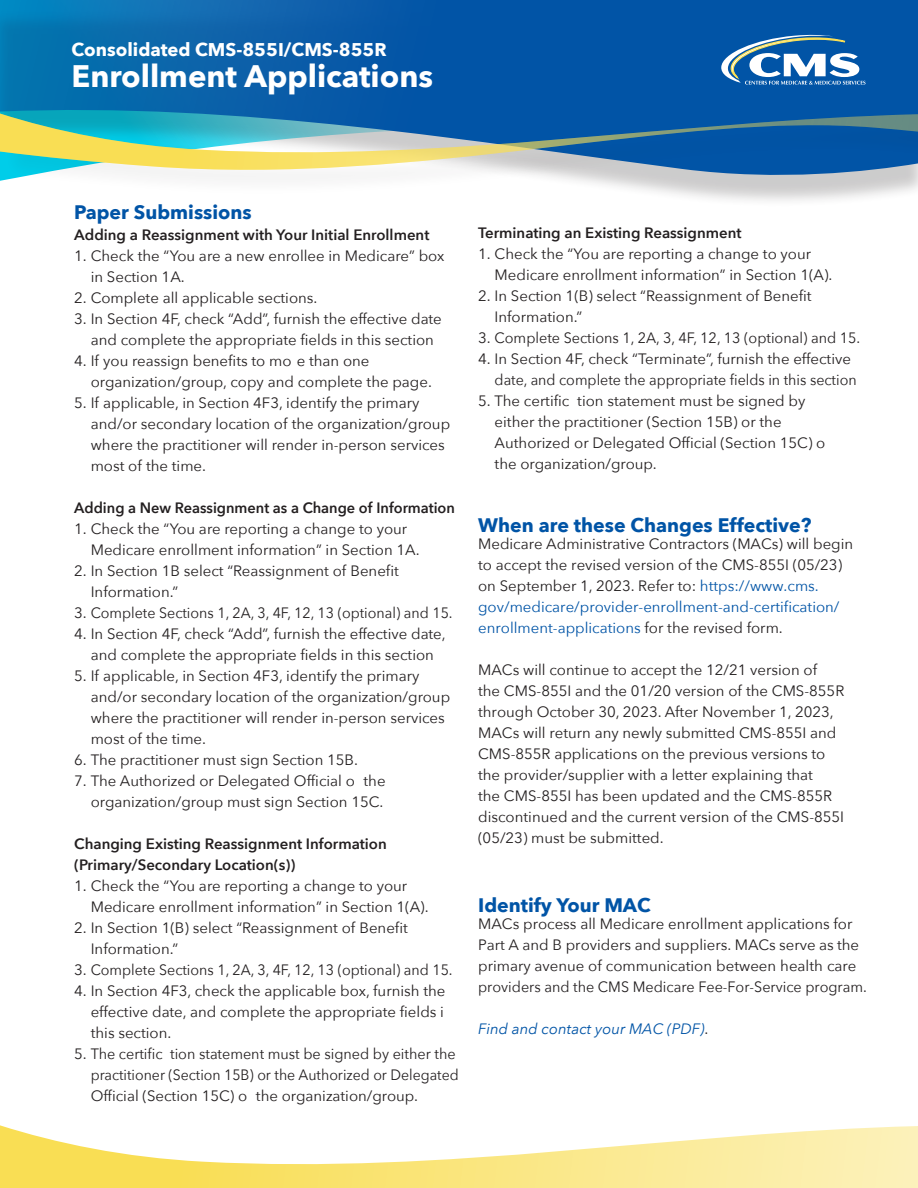
<style>
.page{position:relative;width:918px;height:1188px;background:#fff}
.page>*{position:absolute;margin:0;border:0;box-sizing:border-box;transform-origin:0 0}
.t1{font:700 31.05px "Avenir Next";color:#fff}
.t2{font:700 19.5px "Avenir Next";color:#0154a6}
.t3{font:700 18.45px "Avenir Next";color:#fff}
.t4{font:15px/21px "Avenir Next";color:#231f20}
.t5{font:600 15px "Avenir Next";color:#231f20}
.t6{font:15px "Avenir Next";color:#231f20;scale:.94 1}
.t7{font:15px "Avenir Next";color:#231f20;scale:.95 1}
.t8{font:italic 15px "Avenir Next";color:#0154a6}
.s1{color:#0154a6}
.s2{font-style:normal;color:#231f20}
</style>
<div class="page">
<svg style="left:0;top:0;width:918px;height:111px;background:#045ca8"></svg>
<svg style="left:721px;top:34px;width:145px;height:51px"></svg>
<div style="left:3px;top:118px;width:915px;height:80px;background:#231f20;opacity:.19"></div>
<svg style="left:0;top:111px;width:918px;height:75px"></svg>
<svg style="left:0;top:1125px;width:918px;height:63px"></svg>
<p class="t3" style="left:72px;top:33px;width:317px">Consolidated CMS-855I/CMS-855R</p>
<p class="t1" style="left:71px;top:49px;width:363px">Enrollment Applications</p>
<p class="t2" style="left:74px;top:195px;width:179px">Paper Submissions</p>
<p class="t5" style="left:74px;top:222px;width:357px">Adding a Reassignment with Your Initial Enrollment</p>
<p class="t4" style="left:74px;top:244px;width:372px">1. Check the “You are a new enrollee in Medicare” box</p>
<p class="t4" style="left:91px;top:265px;width:95px">in Section 1A.</p>
<p class="t4" style="left:74px;top:286px;width:245px">2. Complete all applicable sections.</p>
<p class="t4" style="left:74px;top:307px;width:369px">3. In Section 4F, check “Add”, furnish the effective date</p>
<p class="t4" style="left:91px;top:328px;width:345px">and complete the appropriate fields in this section</p>
<p class="t4" style="left:74px;top:349px;width:297px">4. If you reassign benefits to mo e than one</p>
<p class="t4" style="left:91px;top:370px;width:343px">organization/group, copy and complete the page.</p>
<p class="t4" style="left:74px;top:391px;width:347px">5. If applicable, in Section 4F3, identify the primary</p>
<p class="t4" style="left:91px;top:412px;width:361px">and/or secondary location of the organization/group</p>
<p class="t4" style="left:91px;top:433px;width:356px">where the practitioner will render in-person services</p>
<p class="t4" style="left:91px;top:454px;width:117px">most of the time.</p>
<p class="t5" style="left:74px;top:495px;width:382px">Adding a New Reassignment as a Change of Information</p>
<p class="t4" style="left:74px;top:517px;width:335px">1. Check the “You are reporting a change to your</p>
<p class="t4" style="left:91px;top:538px;width:330px">Medicare enrollment information” in Section 1A.</p>
<p class="t4" style="left:74px;top:559px;width:326px">2. In Section 1B select “Reassignment of Benefit</p>
<p class="t4" style="left:91px;top:580px;width:89px">Information.”</p>
<p class="t4" style="left:74px;top:601px;width:380px">3. Complete Sections 1, 2A, 3, 4F, 12, 13 (optional) and 15.</p>
<p class="t4" style="left:74px;top:622px;width:373px">4. In Section 4F, check “Add”, furnish the effective date,</p>
<p class="t4" style="left:91px;top:643px;width:345px">and complete the appropriate fields in this section</p>
<p class="t4" style="left:74px;top:664px;width:347px">5. If applicable, in Section 4F3, identify the primary</p>
<p class="t4" style="left:91px;top:685px;width:361px">and/or secondary location of the organization/group</p>
<p class="t4" style="left:91px;top:706px;width:356px">where the practitioner will render in-person services</p>
<p class="t4" style="left:91px;top:727px;width:117px">most of the time.</p>
<p class="t4" style="left:74px;top:748px;width:285px">6. The practitioner must sign Section 15B.</p>
<p class="t4" style="left:74px;top:769px;width:313px">7. The Authorized or Delegated Official o the</p>
<p class="t4" style="left:91px;top:790px;width:294px">organization/group must sign Section 15C.</p>
<p class="t5" style="left:74px;top:831px;width:314px">Changing Existing Reassignment Information</p>
<p class="t5" style="left:74px;top:852px;width:223px">(Primary/Secondary Location(s))</p>
<p class="t4" style="left:74px;top:874px;width:335px">1. Check the “You are reporting a change to your</p>
<p class="t4" style="left:91px;top:895px;width:339px">Medicare enrollment information” in Section 1(A).</p>
<p class="t4" style="left:74px;top:916px;width:335px">2. In Section 1(B) select “Reassignment of Benefit</p>
<p class="t4" style="left:91px;top:937px;width:89px">Information.”</p>
<p class="t4" style="left:74px;top:958px;width:380px">3. Complete Sections 1, 2A, 3, 4F, 12, 13 (optional) and 15.</p>
<p class="t4" style="left:74px;top:979px;width:373px">4. In Section 4F3, check the applicable box, furnish the</p>
<p class="t4" style="left:91px;top:1000px;width:355px">effective date, and complete the appropriate fields i</p>
<p class="t4" style="left:91px;top:1021px;width:82px">this section.</p>
<p class="t4" style="left:74px;top:1042px;width:383px">5. The certific tion statement must be signed by either the</p>
<p class="t6" style="left:91px;top:1062px;width:393px">practitioner (Section 15B) or the Authorized or Delegated</p>
<p class="t4" style="left:91px;top:1084px;width:329px">Official (Section 15C) o the organization/group.</p>
<p class="t5" style="left:478px;top:220px;width:265px">Terminating an Existing Reassignment</p>
<p class="t4" style="left:478px;top:243px;width:335px">1. Check the “You are reporting a change to your</p>
<p class="t4" style="left:495px;top:264px;width:339px">Medicare enrollment information” in Section 1(A).</p>
<p class="t4" style="left:478px;top:285px;width:335px">2. In Section 1(B) select “Reassignment of Benefit</p>
<p class="t4" style="left:495px;top:306px;width:89px">Information.”</p>
<p class="t4" style="left:478px;top:327px;width:384px">3. Complete Sections 1, 2A, 3, 4F, 12, 13 (optional) and 15.</p>
<p class="t4" style="left:478px;top:348px;width:374px">4. In Section 4F, check “Terminate”, furnish the effective</p>
<p class="t7" style="left:495px;top:367px;width:383px">date, and complete the appropriate fields in this section</p>
<p class="t4" style="left:478px;top:390px;width:329px">5. The certific tion statement must be signed by</p>
<p class="t4" style="left:495px;top:411px;width:289px">either the practitioner (Section 15B) or the</p>
<p class="t4" style="left:495px;top:432px;width:332px">Authorized or Delegated Official (Section 15C) o</p>
<p class="t4" style="left:495px;top:453px;width:164px">the organization/group.</p>
<p class="t2" style="left:478px;top:509px;width:335px">When are these Changes Effective?</p>
<p class="t4" style="left:478px;top:533px;width:377px">Medicare Administrative Contractors (MACs) will begin to accept the revised version of the CMS-855I (05/23) on September 1, 2023. Refer to: <span class="s1">https://www.cms. gov/medicare/provider-enrollment-and-certification/ enrollment-applications</span> for the revised form.</p>
<p class="t4" style="left:478px;top:659px;width:368px">MACs will continue to accept the 12/21 version of<br>the CMS-855I and the 01/20 version of the CMS-855R through October 30, 2023. After November 1, 2023, MACs will return any newly submitted CMS-855I and CMS-855R applications on the previous versions to the provider/supplier with a letter explaining that<br>the CMS-855I has been updated and the CMS-855R discontinued and the current version of the CMS-855I (05/23) must be submitted.</p>
<p class="t2" style="left:478px;top:888px;width:174px">Identify Your MAC</p>
<p class="t4" style="left:478px;top:912px;width:390px">MACs process all Medicare enrollment applications for Part A and B providers and suppliers. MACs serve as the primary avenue of communication between health care providers and the CMS Medicare Fee-For-Service program.</p>
<p class="t8" style="left:478px;top:1016px;width:232px">Find and contact your MAC (PDF)<span class="s2">.</span></p>
</div>
